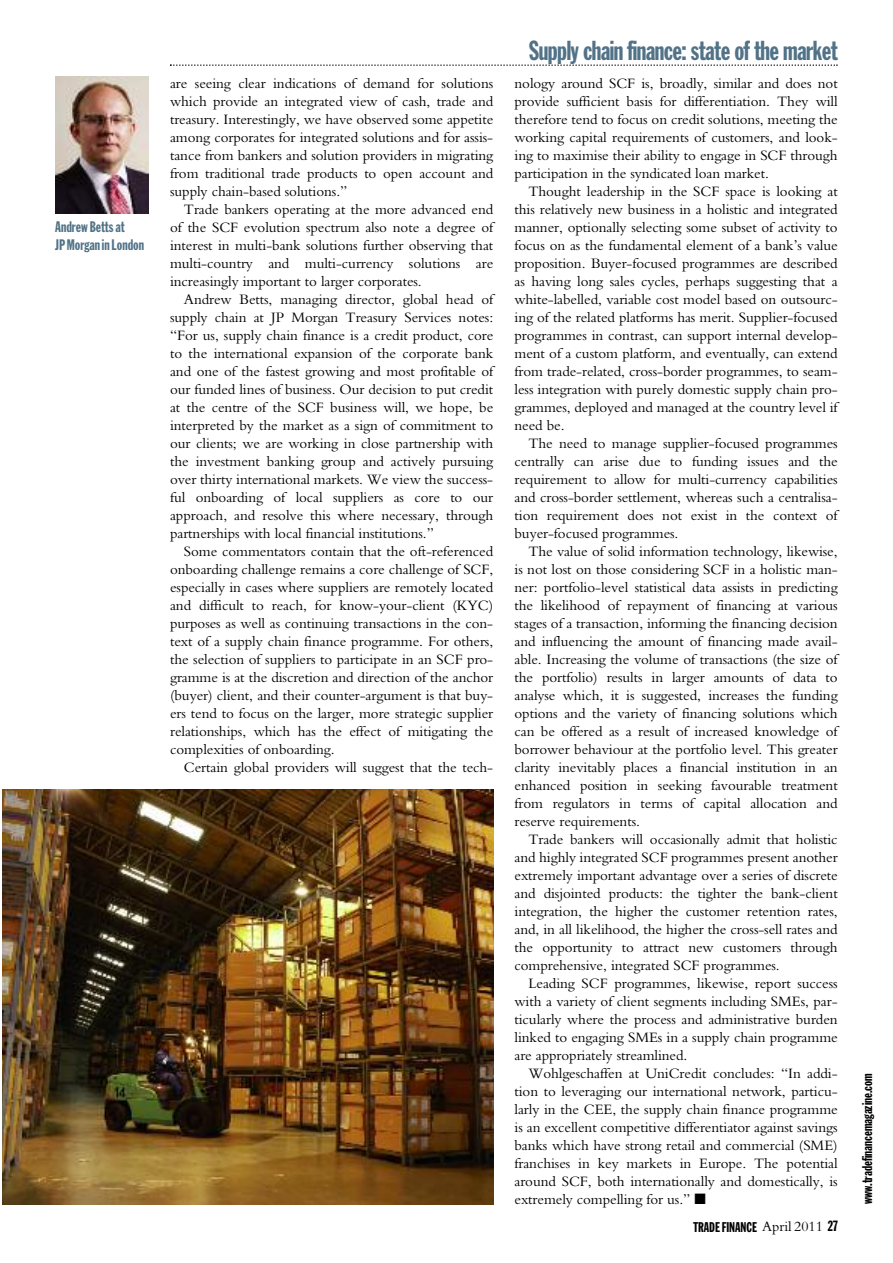
<style>
.page{position:relative;width:893px;height:1263px;background:#fff}
.page>*{position:absolute;margin:0;border:0;box-sizing:border-box;transform-origin:0 0}
.t1{font:27px "Franklin Gothic Extra Cond";letter-spacing:-.02em;color:#517287}
.t2{font:15px/18px "Bembo";letter-spacing:-.005em;color:#000;text-align:justify}
.t3{font:15px/18px "Franklin Gothic Extra Cond";color:#517287}
.t4{font:13.8px "Franklin Gothic Extra Cond";color:#000}
.s1{font-family:"Bembo";font-size:14.7px}
.s2{font-size:14.7px}
</style>
<div class="page">
<svg style="left:170px;top:64px;width:668px;height:2px"></svg>
<img style="left:55px;top:77px;width:94px;height:137px">
<img style="left:2px;top:790px;width:491px;height:414px">
<p class="t3" style="left:55px;top:219px;width:90px">Andrew Bettsat<br>JPMorganinLondon</p>
<p class="t2" style="left:170px;top:76px;width:325px">are seeing clear indications of demand for solutions which provide an integrated view of cash, trade and treasury. Interestingly, we have observed some appetite among corporates for integrated solutions and for assis&shy;tance from bankers and solution providers in migrating from traditional trade products to open account and supply chain-based solutions.”</p>
<p class="t2" style="left:170px;top:202px;width:325px;text-indent:14px">Trade bankers operating at the more advanced end of the SCF evolution spectrum also note a degree of interest in multi-bank solutions further observing that multi-country and multi-currency solutions are increasingly important to larger corporates.</p>
<p class="t2" style="left:170px;top:292px;width:325px;text-indent:14px">Andrew Betts, managing director, global head of supply chain at JP Morgan Treasury Services notes: “For us, supply chain finance is a credit product, core to the international expansion of the corporate bank and one of the fastest growing and most profitable of our funded lines of business. Our decision to put credit at the centre of the SCF business will, we hope, be interpreted by the market as a sign of commitment to our clients; we are working in close partnership with the investment banking group and actively pursuing over thirty international markets. We view the success&shy;ful onboarding of local suppliers as core to our approach, and resolve this where necessary, through partnerships with local financial institutions.”</p>
<p class="t2" style="left:170px;top:544px;width:325px;text-indent:14px">Some commentators contain that the oft-referenced onboarding challenge remains a core challenge of SCF, especially in cases where suppliers are remotely located and difficult to reach, for know-your-client (KYC) purposes as well as continuing transactions in the con&shy;text of a supply chain finance programme. For others, the selection of suppliers to participate in an SCF pro&shy;gramme is at the discretion and direction of the anchor (buyer) client, and their counter-argument is that buy&shy;ers tend to focus on the larger, more strategic supplier relationships, which has the effect of mitigating the complexities of onboarding.</p>
<p class="t2" style="left:184px;top:760px;width:311px">Certain global providers will suggest that the tech-</p>
<h1 class="t1" style="left:529px;top:41px;width:310px">Supply chain finance: state of the market</h1>
<p class="t2" style="left:514px;top:76px;width:325px">nology around SCF is, broadly, similar and does not provide sufficient basis for differentiation. They will therefore tend to focus on credit solutions, meeting the working capital requirements of customers, and look&shy;ing to maximise their ability to engage in SCF through participation in the syndicated loan market.</p>
<p class="t2" style="left:514px;top:184px;width:325px;text-indent:14px">Thought leadership in the SCF space is looking at this relatively new business in a holistic and integrated manner, optionally selecting some subset of activity to focus on as the fundamental element of a bank’s value proposition. Buyer-focused programmes are described as having long sales cycles, perhaps suggesting that a white-labelled, variable cost model based on outsourc&shy;ing of the related platforms has merit. Supplier-focused programmes in contrast, can support internal develop&shy;ment of a custom platform, and eventually, can extend from trade-related, cross-border programmes, to seam&shy;less integration with purely domestic supply chain pro&shy;grammes, deployed and managed at the country level if need be.</p>
<p class="t2" style="left:514px;top:436px;width:325px;text-indent:14px">The need to manage supplier-focused programmes centrally can arise due to funding issues and the requirement to allow for multi-currency capabilities and cross-border settlement, whereas such a centralisa&shy;tion requirement does not exist in the context of buyer-focused programmes.</p>
<p class="t2" style="left:514px;top:544px;width:325px;text-indent:14px">The value of solid information technology, likewise, is not lost on those considering SCF in a holistic man&shy;ner: portfolio-level statistical data assists in predicting the likelihood of repayment of financing at various stages of a transaction, informing the financing decision and influencing the amount of financing made avail&shy;able. Increasing the volume of transactions (the size of the portfolio) results in larger amounts of data to analyse which, it is suggested, increases the funding options and the variety of financing solutions which can be offered as a result of increased knowledge of borrower behaviour at the portfolio level. This greater clarity inevitably places a financial institution in an enhanced position in seeking favourable treatment from regulators in terms of capital allocation and reserve requirements.</p>
<p class="t2" style="left:514px;top:832px;width:325px;text-indent:14px">Trade bankers will occasionally admit that holistic and highly integrated SCF programmes present another extremely important advantage over a series of discrete and disjointed products: the tighter the bank-client integration, the higher the customer retention rates, and, in all likelihood, the higher the cross-sell rates and the opportunity to attract new customers through comprehensive, integrated SCF programmes.</p>
<p class="t2" style="left:514px;top:976px;width:325px;text-indent:14px">Leading SCF programmes, likewise, report success with a variety of client segments including SMEs, par&shy;ticularly where the process and administrative burden linked to engaging SMEs in a supply chain programme are appropriately streamlined.</p>
<p class="t2" style="left:514px;top:1066px;width:325px;text-indent:14px">Wohlgeschaffen at UniCredit concludes: “In addi&shy;tion to leveraging our international network, particu&shy;larly in the CEE, the supply chain finance programme is an excellent competitive differentiator against savings banks which have strong retail and commercial (SME) franchises in key markets in Europe. The potential around SCF, both internationally and domestically, is extremely compelling for us.” ■</p>
<p class="t4" style="left:694px;top:1222px;width:146px">TRADEFINANCE <span class="s1">April 2011</span> <span class="s2">27</span></p>
<p class="t4" style="left:862px;top:1204px;width:132px;rotate:-90deg">www.tradefinancemagazine.com</p>
</div>
